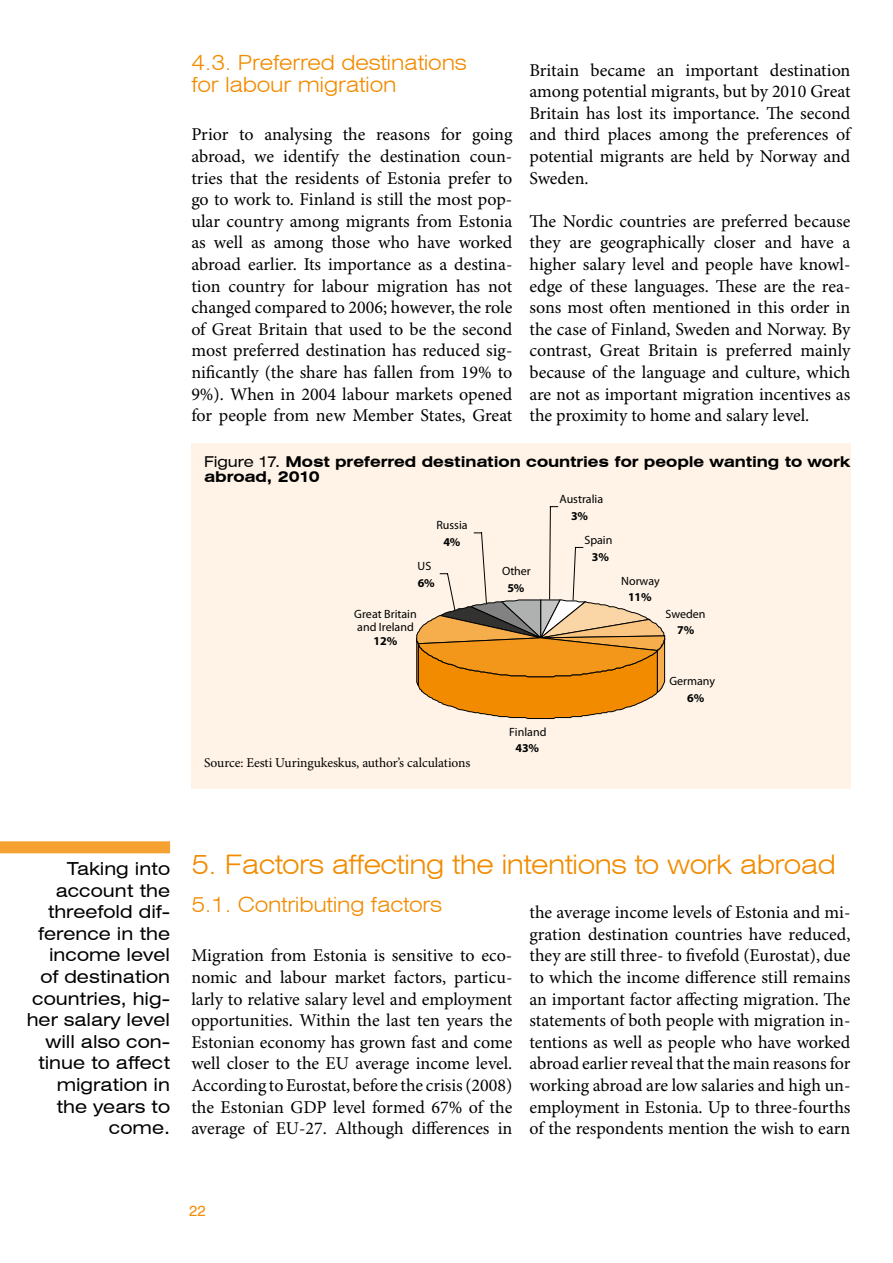
<style>
.page{position:relative;width:893px;height:1263px;background:#fff}
.page>*{position:absolute;margin:0;border:0;box-sizing:border-box;transform-origin:0 0}
.t1{font:300 expanded 27px "Swiss 721 BT";letter-spacing:-.02em;color:#f28b00}
.t2{font:300 expanded 21px/22.5px "Swiss 721 BT";letter-spacing:-.01em;color:#f28b00}
.t3{font:18px/21.6px "Minion Pro";letter-spacing:-.005em;color:#000;text-align:justify}
.t4{font:expanded 18px/21.6px "Swiss 721 BT";color:#000;text-align:right}
.t5{font:700 expanded 15px/15px "Swiss 721 BT";letter-spacing:-.005em;color:#000}
.t6{font:15px "Swiss 721 BT";color:#f28b00}
.t7{font:13.5px "Minion Pro";letter-spacing:-.005em;color:#000}
.t8{font:12px/13.5px "Myriad Pro";color:#000}
.t9{font:700 12px "Myriad Pro";color:#000}
.s1{font-weight:400}
</style>
<div class="page">
<div style="left:191px;top:443px;width:659px;height:345px;background:#fef3e6"></div>
<svg style="left:416px;top:506px;width:250px;height:213px"></svg>
<div style="left:0;top:841px;width:170px;height:12px;background:#f5a233"></div>
<p class="t2" style="left:191px;top:51px;width:277px">4.3. Preferred destinations for labour migration</p>
<p class="t3" style="left:191px;top:125px;width:323px">Prior to analysing the reasons for going abroad, we identify the destination coun&shy;tries that the residents of Estonia prefer to go to work to. Finland is still the most pop&shy;ular country among migrants from Estonia as well as among those who have worked abroad earlier. Its importance as a destina&shy;tion country for labour migration has not changed compared to 2006; however, the role of Great Britain that used to be the second most preferred destination has reduced sig&shy;nificantly (the share has fallen from 19% to 9%). When in 2004 labour markets opened for people from new Member States, Great</p>
<p class="t3" style="left:529px;top:60px;width:323px">Britain became an important destination among potential migrants, but by 2010 Great Britain has lost its importance. The second and third places among the preferences of potential migrants are held by Norway and Sweden.</p>
<p class="t3" style="left:529px;top:211px;width:323px">The Nordic countries are preferred because they are geographically closer and have a higher salary level and people have knowl&shy;edge of these languages. These are the rea&shy;sons most often mentioned in this order in the case of Finland, Sweden and Norway. By contrast, Great Britain is preferred mainly because of the language and culture, which are not as important migration incentives as the proximity to home and salary level.</p>
<p class="t5" style="left:204px;top:454px;width:648px"><span class="s1">Figure 17.</span> Most preferred destination countries for people wanting to work abroad, 2010</p>
<p class="t8" style="left:436px;top:519px;width:33px">Russia</p>
<p class="t9" style="left:443px;top:535px;width:19px">4%</p>
<p class="t8" style="left:418px;top:560px;width:15px">US</p>
<p class="t9" style="left:418px;top:576px;width:19px">6%</p>
<p class="t8" style="left:354px;top:607px;width:64px">Great Britain and Ireland</p>
<p class="t9" style="left:374px;top:634px;width:25px">12%</p>
<p class="t7" style="left:204px;top:754px;width:268px">Source: Eesti Uuringukeskus, author’s calculations</p>
<p class="t8" style="left:502px;top:565px;width:30px">Other</p>
<p class="t9" style="left:507px;top:581px;width:19px">5%</p>
<p class="t8" style="left:559px;top:493px;width:45px">Australia</p>
<p class="t9" style="left:571px;top:509px;width:19px">3%</p>
<p class="t8" style="left:584px;top:533px;width:29px">Spain</p>
<p class="t9" style="left:592px;top:550px;width:19px">3%</p>
<p class="t8" style="left:621px;top:574px;width:40px">Norway</p>
<p class="t9" style="left:628px;top:591px;width:25px">11%</p>
<p class="t8" style="left:665px;top:607px;width:42px">Sweden</p>
<p class="t9" style="left:677px;top:624px;width:19px">7%</p>
<p class="t8" style="left:509px;top:725px;width:39px">Finland</p>
<p class="t9" style="left:516px;top:741px;width:25px">43%</p>
<p class="t8" style="left:669px;top:674px;width:47px">Germany</p>
<p class="t9" style="left:687px;top:691px;width:19px">6%</p>
<p class="t4" style="left:27px;top:858px;width:145px">Taking into account the threefold dif&shy;ference in the income level of destination countries, hig&shy;her salary level will also con&shy;tinue to affect migration in the years to come.</p>
<h1 class="t1" style="left:191px;top:848px;width:646px">5. Factors affecting the intentions to work abroad</h1>
<p class="t2" style="left:191px;top:894px;width:252px">5.1. Contributing factors</p>
<p class="t3" style="left:191px;top:945px;width:323px">Migration from Estonia is sensitive to eco&shy;nomic and labour market factors, particu&shy;larly to relative salary level and employment opportunities. Within the last ten years the Estonian economy has grown fast and come well closer to the EU average income level.<br>According to Eurostat, before the crisis (2008) the Estonian GDP level formed 67% of the average of EU-27. Although differences in</p>
<p class="t3" style="left:529px;top:902px;width:323px">the average income levels of Estonia and mi&shy;gration destination countries have reduced, they are still three- to fivefold (Eurostat), due to which the income difference still remains an important factor affecting migration. The statements of both people with migration in&shy;tentions as well as people who have worked abroad earlier reveal that the main reasons for working abroad are low salaries and high un&shy;employment in Estonia. Up to three-fourths of the respondents mention the wish to earn</p>
<p class="t6" style="left:189px;top:1201px;width:18px">22</p>
</div>
